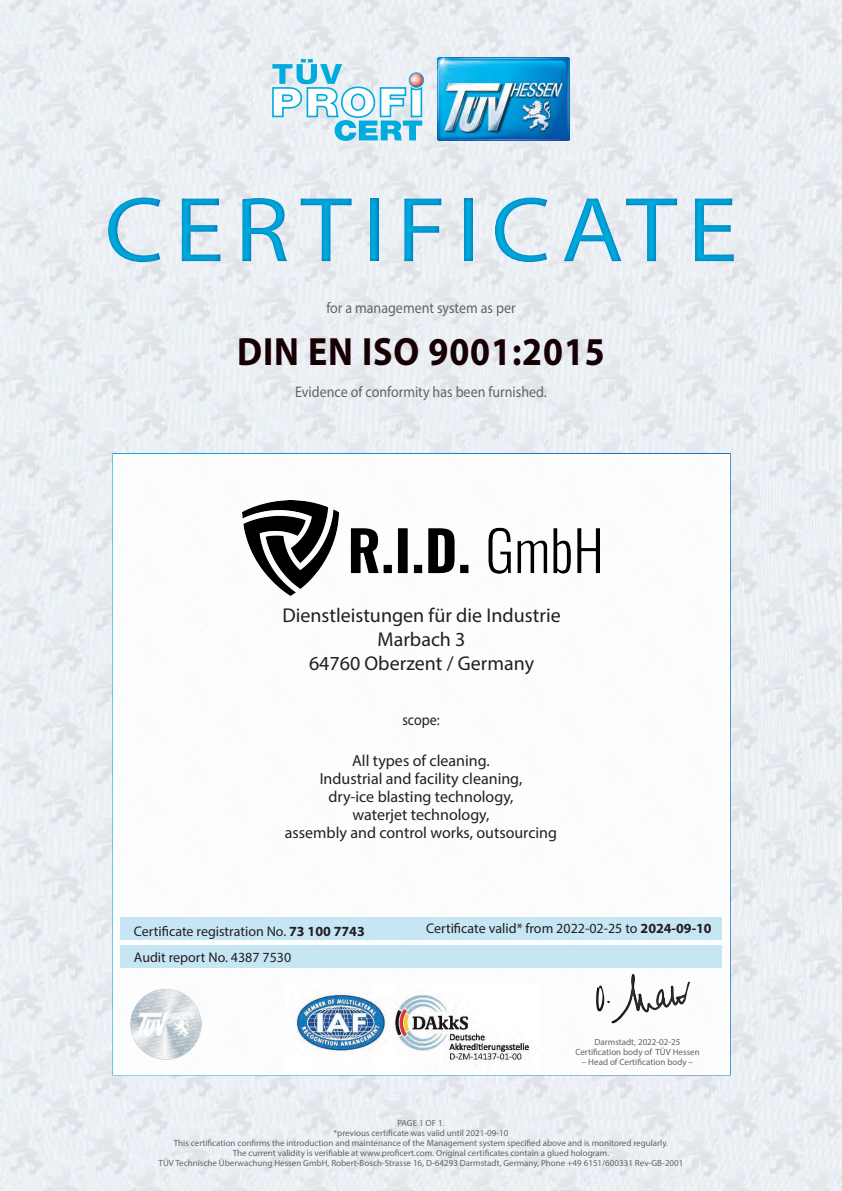
<style>
.page{position:relative;width:842px;height:1191px;background:#fff}
.page>*{position:absolute;margin:0;border:0;box-sizing:border-box;transform-origin:0 0}
.t1{font:93px "Myriad Pro";letter-spacing:.1em;color:#00acdd;scale:1.1 1}
.t2{font:700 39.6px "Myriad Pro";letter-spacing:.025em;color:#170003;scale:.91 1}
.t3{font:20px/24px "Myriad Pro";color:#231f20;text-align:center}
.t4{font:16px/18px "Myriad Pro";color:#231f20;text-align:center}
.t5{font:15.4px "Myriad Pro";color:#636366;scale:.91 1}
.t6{font:15.4px "Myriad Pro";color:#231f20;scale:.91 1}
.t7{font:14px/26px "Myriad Pro";color:#231f20}
.t8{font:9px/10px "Myriad Pro";color:#636366;text-align:center}
.s1{font-weight:700}
</style>
<div class="page">
<img style="left:0;top:0;width:842px;height:1191px">
<img style="left:437px;top:57px;width:132px;height:83px">
<svg style="left:272px;top:59px;width:152px;height:82px"></svg>
<div style="left:112px;top:453px;width:619px;height:622px;background:#fff;border:2px solid #fff"></div>
<div style="left:120px;top:945px;width:602px;height:23px;background:#c1e4f4"></div>
<div style="left:121px;top:917px;width:601px;height:22px;background:#c1e4f4"></div>
<img style="left:296px;top:992px;width:234px;height:74px">
<img style="left:744px;top:810px;width:77px;height:55px">
<img style="left:736px;top:724px;width:98px;height:40px">
<img style="left:735px;top:636px;width:95px;height:35px">
<img style="left:736px;top:549px;width:93px;height:35px">
<img style="left:737px;top:479px;width:91px;height:36px">
<img style="left:596px;top:974px;width:94px;height:50px">
<img style="left:735px;top:931px;width:104px;height:31px">
<div style="left:0;top:172px;width:842px;height:114px;background:#006bb6;opacity:.75"></div>
<img style="left:130px;top:988px;width:71px;height:71px">
<img style="left:243px;top:500px;width:356px;height:96px">
<h1 class="t1" style="left:104px;top:173px;width:577px">CERTIFICATE</h1>
<h3 class="t5" style="left:326px;top:298px;width:209px">for a management system as per</h3>
<h2 class="t2" style="left:237px;top:326px;width:406px">DIN EN ISO 9001:2015</h2>
<h3 class="t5" style="left:295px;top:382px;width:278px">Evidence of conformity has been furnished.</h3>
<h3 class="t3" style="left:282px;top:603px;width:280px">Dienstleistungen für die Industrie<br>Marbach 3<br>64760 Oberzent / Germany</h3>
<h3 class="t6" style="left:402px;top:710px;width:42px">scope:</h3>
<h3 class="t4" style="left:285px;top:751px;width:274px">All types of cleaning.<br>Industrial and facility cleaning,<br>dry-ice blasting technology,<br>waterjet technology,<br>assembly and control works, outsourcing</h3>
<h3 class="t7" style="left:134px;top:917px;width:232px">Certificate registration No. <span class="s1">73 100 7743<br></span>Audit report No. 4387 7530</h3>
<h3 class="t7" style="left:426px;top:915px;width:287px">Certificate valid* from 2022-02-25 to <span class="s1">2024-09-10</span></h3>
<p class="t8" style="left:575px;top:1037px;width:126px">Darmstadt, 2022-02-25<br>Certification body of TÜV Hessen</p>
<p class="t8" style="left:582px;top:1057px;width:113px">– Head of Certification body –</p>
<p class="t8" style="left:159px;top:1118px;width:526px">PAGE 1 OF 1.<br>*previous certificate was valid until 2021-09-10<br>This certification confirms the introduction and maintenance of the Management system specified above and is monitored regularly.<br>The current validity is verifiable at www.proficert.com. Original certificates contain a glued hologram.<br>TÜV Technische Überwachung Hessen GmbH, Robert-Bosch-Strasse 16, D-64293 Darmstadt, Germany, Phone +49 6151/600331 Rev-GB-2001</p>
</div>
